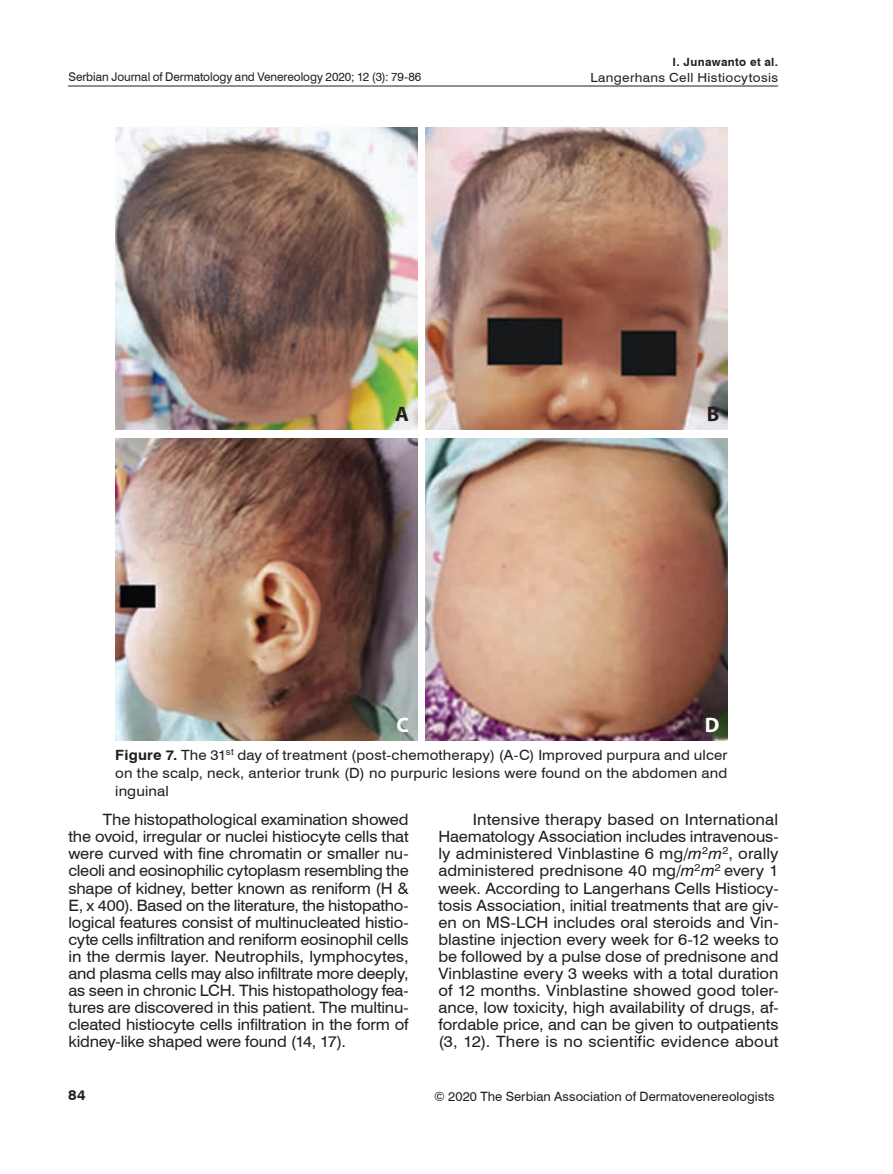
<style>
.page{position:relative;width:893px;height:1174px;background:#fff}
.page>*{position:absolute;margin:0;border:0;box-sizing:border-box;transform-origin:0 0}
.t1{font:700 21px "Myriad Pro";color:#fff}
.t2{font:700 21px "Myriad Pro";color:#231f20}
.t3{font:15.6px/17.1px "Swiss 721 BT";letter-spacing:-.005em;color:#231f20;text-align:justify;scale:1.05 1}
.t4{font:15.6px/17.1px "Swiss 721 BT";letter-spacing:-.005em;color:#231f20;text-align:justify;scale:1.06 1}
.t5{font:700 14.25px "Swiss 721 BT";color:#231f20;scale:1.05 1}
.t6{font:14.1px/18px "Swiss 721 BT";letter-spacing:.01em;color:#231f20;text-align:justify;scale:1.06 1}
.t7{font:12.9px "Swiss 721 BT";letter-spacing:.005em;color:#231f20}
.t8{font:12.6px "Swiss 721 BT";letter-spacing:.025em;color:#231f20;scale:1.08 1}
.t9{font:12px "Swiss 721 BT";color:#231f20}
.t10{font:700 11.4px "Swiss 721 BT";letter-spacing:.03em;color:#231f20}
.s1{font-weight:700}
.s2{font-style:italic}
</style>
<div class="page">
<hr style="left:68px;top:86px;width:710px;height:1px;background:#231f20">
<img style="left:115px;top:438px;width:302px;height:302px">
<img style="left:426px;top:438px;width:301px;height:302px">
<img style="left:115px;top:128px;width:302px;height:302px">
<img style="left:426px;top:128px;width:301px;height:302px">
<p class="t9" style="left:68px;top:69px;width:354px">Serbian Journal of Dermatology and Venereology 2020; 12 (3): 79-86</p>
<p class="t10" style="left:673px;top:54px;width:107px">I. Junawanto et al.</p>
<p class="t8" style="left:590px;top:69px;width:175px">Langerhans Cell Histiocytosis</p>
<h1 class="t2" style="left:395px;top:400px;width:15px">A</h1>
<h1 class="t2" style="left:707px;top:400px;width:14px">B</h1>
<h1 class="t1" style="left:396px;top:711px;width:14px">C</h1>
<h1 class="t1" style="left:705px;top:711px;width:16px">D</h1>
<p class="t6" style="left:115px;top:745px;width:579px"><span class="s1">Figure 7.</span> The 31<sup>st</sup> day of treatment (post-chemotherapy) (A-C) Improved purpura and ulcer on the scalp, neck, anterior trunk (D) no purpuric lesions were found on the abdomen and inguinal</p>
<p class="t3" style="left:68px;top:810px;width:325px;text-indent:35px">The histopathological examination showed the ovoid, irregular or nuclei histiocyte cells that were curved with fine chromatin or smaller nu&shy;cleoli and eosinophilic cytoplasm resembling the shape of kidney, better known as reniform (H &amp; E, x 400). Based on the literature, the histopatho&shy;logical features consist of multinucleated histio&shy;cyte cells infiltration and reniform eosinophil cells in the dermis layer. Neutrophils, lymphocytes, and plasma cells may also infiltrate more deeply, as seen in chronic LCH. This histopathology fea&shy;tures are discovered in this patient. The multinu&shy;cleated histiocyte cells infiltration in the form of kidney-like shaped were found (14, 17).</p>
<p class="t4" style="left:438px;top:810px;width:322px;text-indent:34px">Intensive therapy based on International Haematology Association includes intravenous&shy;ly administered Vinblastine 6 mg/<span class="s2">m</span><sup>2</sup><span class="s2">m</span><sup>2</sup>, orally administered prednisone 40 mg/<span class="s2">m</span><sup>2</sup><span class="s2">m</span><sup>2</sup> every 1 week. According to Langerhans Cells Histiocy&shy;tosis Association, initial treatments that are giv&shy;en on MS-LCH includes oral steroids and Vin&shy;blastine injection every week for 6-12 weeks to be followed by a pulse dose of prednisone and Vinblastine every 3 weeks with a total duration of 12 months. Vinblastine showed good toler&shy;ance, low toxicity, high availability of drugs, af&shy;fordable price, and can be given to outpatients (3, 12). There is no scientific evidence about</p>
<p class="t5" style="left:68px;top:1085px;width:18px">84</p>
<p class="t7" style="left:434px;top:1087px;width:342px">© 2020 The Serbian Association of Dermatovenereologists</p>
</div>
